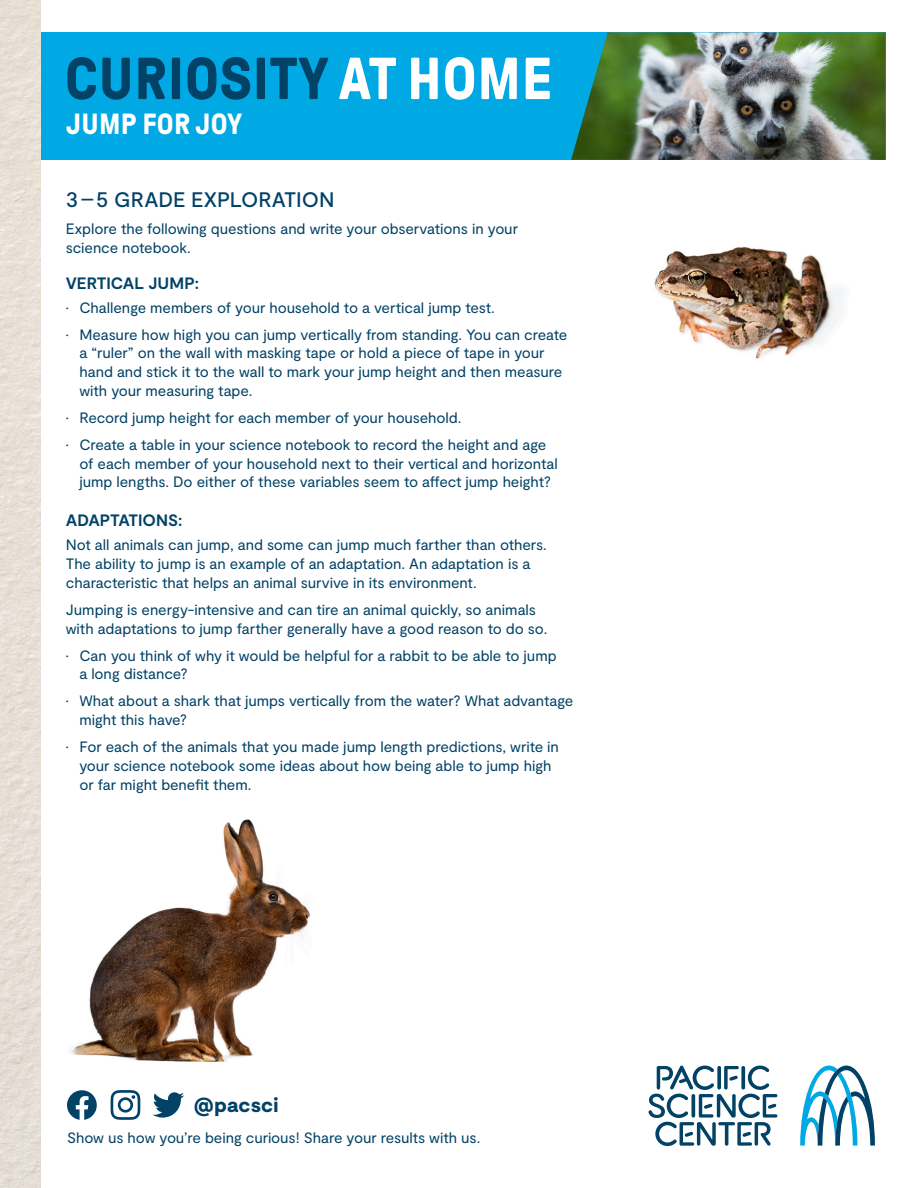
<style>
.page{position:relative;width:918px;height:1188px;background:#fff}
.page>*{position:absolute;margin:0;border:0;box-sizing:border-box;transform-origin:0 0}
.t1{font:700 59.1px "GT Pressura";letter-spacing:.01em;color:#024266}
.t2{font:700 29.1px "GT Pressura";letter-spacing:.01em;color:#fff}
.t3{font:500 21px "Moderat";color:#024266}
.t4{font:900 20.4px "Moderat";letter-spacing:.01em;color:#024266}
.t5{font:700 16.5px "Moderat";letter-spacing:-.005em;color:#024266}
.t6{font:15px/18.8px "Moderat";letter-spacing:-.005em;color:#024266}
.s1{color:#fff}
</style>
<div class="page">
<div style="left:33px;top:32px;width:853px;height:128px;background:#00a8e4"></div>
<img style="left:571px;top:32px;width:315px;height:128px">
<img style="left:0;top:0;width:40px;height:1188px">
<img style="left:70px;top:819px;width:240px;height:243px">
<img style="left:654px;top:246px;width:189px;height:113px">
<svg style="left:800px;top:1066px;width:75px;height:80px"></svg>
<svg style="left:648px;top:1065px;width:129px;height:81px"></svg>
<svg style="left:153px;top:1092px;width:31px;height:26px"></svg>
<svg style="left:111px;top:1090px;width:29px;height:30px"></svg>
<svg style="left:67px;top:1090px;width:30px;height:30px"></svg>
<p class="t1" style="left:65px;top:47px;width:489px">CURIOSITY <span class="s1">AT HOME</span></p>
<p class="t2" style="left:66px;top:108px;width:178px">JUMP FOR JOY</p>
<p class="t3" style="left:66px;top:187px;width:270px">3–5 GRADE EXPLORATION</p>
<p class="t6" style="left:66px;top:220px;width:454px">Explore the following questions and write your observations in your science notebook.</p>
<p class="t5" style="left:66px;top:273px;width:135px">VERTICAL JUMP:</p>
<p class="t6" style="left:66px;top:298px;width:430px">• Challenge members of your household to a vertical jump test.</p>
<p class="t6" style="left:79px;top:325px;width:489px;text-indent:-14px">• Measure how high you can jump vertically from standing. You can create a “ruler” on the wall with masking tape or hold a piece of tape in your hand and stick it to the wall to mark your jump height and then measure with your measuring tape.</p>
<p class="t6" style="left:66px;top:409px;width:397px">• Record jump height for each member of your household.</p>
<p class="t6" style="left:79px;top:436px;width:480px;text-indent:-14px">• Create a table in your science notebook to record the height and age of each member of your household next to their vertical and horizontal jump lengths. Do either of these variables seem to affect jump height?</p>
<p class="t5" style="left:66px;top:511px;width:118px">ADAPTATIONS:</p>
<p class="t6" style="left:66px;top:536px;width:482px">Not all animals can jump, and some can jump much farther than others.<br>The ability to jump is an example of an adaptation. An adaptation is a characteristic that helps an animal survive in its environment.</p>
<p class="t6" style="left:66px;top:601px;width:483px">Jumping is energy-intensive and can tire an animal quickly, so animals with adaptations to jump farther generally have a good reason to do so.</p>
<p class="t6" style="left:79px;top:646px;width:479px;text-indent:-14px">• Can you think of why it would be helpful for a rabbit to be able to jump a long distance?</p>
<p class="t6" style="left:79px;top:692px;width:496px;text-indent:-14px">• What about a shark that jumps vertically from the water? What advantage might this have?</p>
<p class="t6" style="left:79px;top:738px;width:481px;text-indent:-14px">• For each of the animals that you made jump length predictions, write in your science notebook some ideas about how being able to jump high or far might benefit them.</p>
<p class="t4" style="left:194px;top:1093px;width:86px">@pacsci</p>
<p class="t6" style="left:67px;top:1129px;width:415px">Show us how you’re being curious! Share your results with us.</p>
</div>
